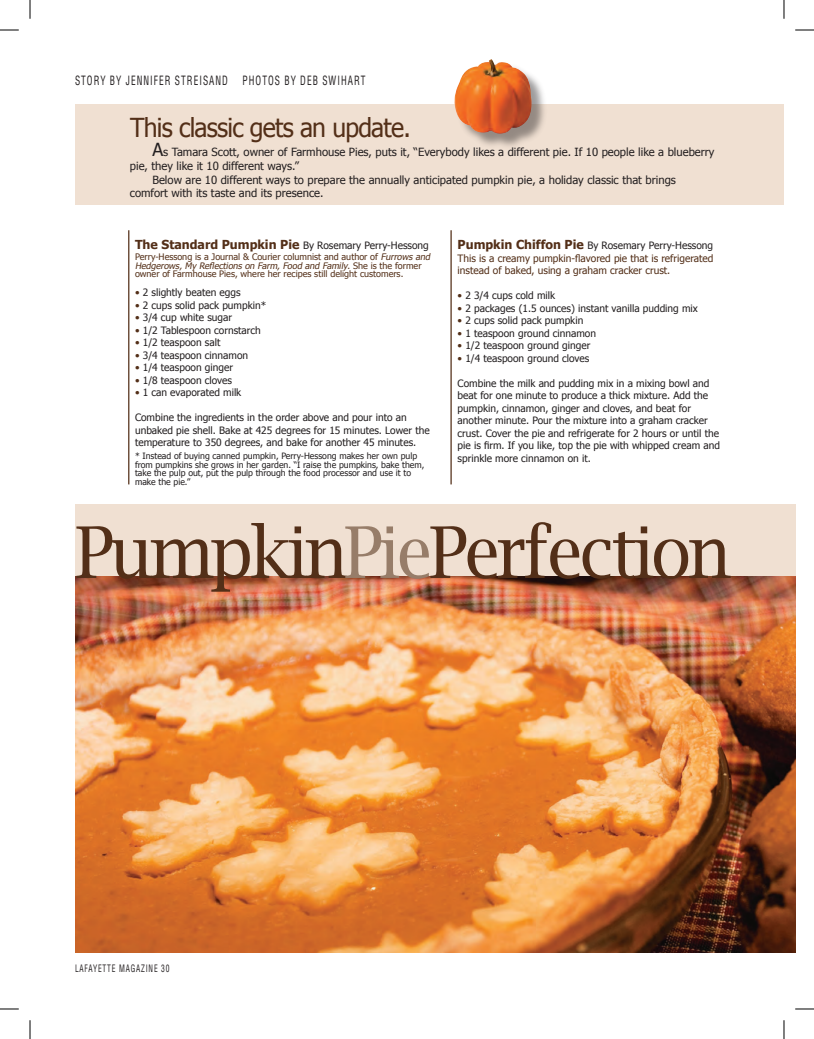
<style>
.page{position:relative;width:814px;height:1039px;background:#fff}
.page>*{position:absolute;margin:0;border:0;box-sizing:border-box;transform-origin:0 0}
.t1{font:71.25px "Lucida Bright";letter-spacing:-.05em;color:#532f18;scale:.95 1}
.t2{font:26.12px "Tahoma";letter-spacing:-.03em;color:#532f18;scale:.95 1}
.t3{font:condensed 12.5px "Helvetica";letter-spacing:.11em;color:#231f20;scale:.75 1}
.t4{font:11.25px "Tahoma";color:#231f20}
.t5{font:10.12px/12.5px "Tahoma";color:#231f20}
.t6{font:10.12px/12.5px "Tahoma";color:#532f18;text-align:justify}
.t7{font:condensed 10px "Helvetica";letter-spacing:.11em;color:#231f20;scale:.75 1}
.t8{font:9px "Tahoma";color:#532f18}
.t9{font:8.88px/8.8px "Tahoma";color:#532f18}
.t10{font:8.75px/8.8px "Tahoma";color:#231f20}
.s1{font-size:18px}
.s2{font-weight:700;font-size:12.38px;color:#532f18}
.s3{font-style:italic}
.s4{color:#532f18}
.s5{font-weight:700;font-size:12.38px}
.s6{color:#231f20}
.s7{color:#977d69}
</style>
<div class="page">
<div style="left:75px;top:105px;width:709px;height:100px;background:#f0e0d2"></div>
<div style="left:75px;top:504px;width:720px;height:87px;background:#f0e0d2"></div>
<hr style="left:128px;top:230px;width:1px;height:254px;background:#532f18">
<hr style="left:450px;top:230px;width:2px;height:254px;background:#532f18">
<div style="left:455px;top:61px;width:94px;height:89px;background:#231f20;opacity:.45"></div>
<img style="left:453px;top:59px;width:79px;height:75px">
<img style="left:75px;top:576px;width:720px;height:376px">
<svg style="left:0;top:29px;width:19px;height:2px"></svg>
<svg style="left:795px;top:29px;width:19px;height:2px"></svg>
<svg style="left:0;top:1008px;width:19px;height:2px"></svg>
<svg style="left:795px;top:1008px;width:19px;height:2px"></svg>
<svg style="left:29px;top:0;width:2px;height:19px"></svg>
<svg style="left:29px;top:1020px;width:2px;height:19px"></svg>
<svg style="left:783px;top:0;width:2px;height:19px"></svg>
<svg style="left:783px;top:1020px;width:2px;height:19px"></svg>
<p class="t3" style="left:75px;top:73px;width:389px">STORY BY JENNIFER STREISAND PHOTOS BY DEB SWIHART</p>
<p class="t2" style="left:130px;top:110px;width:297px">This classic gets an update.</p>
<p class="t4" style="left:152px;top:145px;width:563px"><span class="s1">A</span>s Tamara Scott, owner of Farmhouse Pies, puts it, “Everybody likes a different pie. If 10 people like a blueberry</p>
<p class="t4" style="left:130px;top:159px;width:171px">pie, they like it 10 different ways.”</p>
<p class="t4" style="left:152px;top:172px;width:525px">Below are 10 different ways to prepare the annually anticipated pumpkin pie, a holiday classic that brings</p>
<p class="t4" style="left:130px;top:186px;width:195px">comfort with its taste and its presence.</p>
<p class="t5" style="left:135px;top:238px;width:295px"><span class="s2">The Standard Pumpkin Pie</span> By Rosemary Perry-Hessong</p>
<p class="t8" style="left:135px;top:251px;width:298px">Perry-Hessong is a Journal &amp; Courier columnist and author of <span class="s3">Furrows and</span></p>
<p class="t9" style="left:135px;top:261px;width:288px"><span class="s3">Hedgerows, My Reflections on Farm, Food and Family</span>. S h e i s t h e fo r m e r owner of Farmhouse Pies, where her recipes still delight customers.</p>
<p class="t5" style="left:135px;top:286px;width:107px"><span class="s4">•</span> 2 slightly beaten eggs</p>
<p class="t5" style="left:135px;top:298px;width:133px"><span class="s4">•</span> 2 cups solid pack pumpkin*</p>
<p class="t5" style="left:135px;top:311px;width:99px"><span class="s4">•</span> 3/4 cup white sugar</p>
<p class="t5" style="left:135px;top:323px;width:127px"><span class="s4">•</span> 1/2 Tablespoon cornstarch</p>
<p class="t5" style="left:135px;top:336px;width:87px"><span class="s4">•</span> 1/2 teaspoon salt</p>
<p class="t5" style="left:135px;top:348px;width:115px"><span class="s4">•</span> 3/4 teaspoon cinnamon</p>
<p class="t5" style="left:135px;top:361px;width:99px"><span class="s4">•</span> 1/4 teaspoon ginger</p>
<p class="t5" style="left:135px;top:373px;width:99px"><span class="s4">•</span> 1/8 teaspoon cloves</p>
<p class="t5" style="left:135px;top:386px;width:108px"><span class="s4">•</span> 1 can evaporated milk</p>
<p class="t5" style="left:135px;top:411px;width:296px">Combine the ingredients in the order above and pour into an unbaked pie shell. Bake at 425 degrees for 15 minutes. Lower the temperature to 350 degrees, and bake for another 45 minutes.</p>
<p class="t10" style="left:135px;top:451px;width:291px">* Instead of buying canned pumpkin, Perry-Hessong makes her own pulp from pumpkins she grows in her garden. “I raise the pumpkins, bake them, take the pulp out, put the pulp through the food processor and use it to make the pie.”</p>
<p class="t6" style="left:458px;top:239px;width:257px"><span class="s5">Pumpkin Chiffon Pie</span> <span class="s6">By Rosemary Perry-Hessong </span>This is a creamy pumpkin-flavored pie that is refrigerated instead of baked, using a graham cracker crust.</p>
<p class="t5" style="left:458px;top:289px;width:99px"><span class="s4">•</span> 2 3/4 cups cold milk</p>
<p class="t5" style="left:458px;top:301px;width:242px"><span class="s4">•</span> 2 packages (1.5 ounces) instant vanilla pudding mix</p>
<p class="t5" style="left:458px;top:314px;width:127px"><span class="s4">•</span> 2 cups solid pack pumpkin</p>
<p class="t5" style="left:458px;top:326px;width:140px"><span class="s4">•</span> 1 teaspoon ground cinnamon</p>
<p class="t5" style="left:458px;top:339px;width:134px"><span class="s4">•</span> 1/2 teaspoon ground ginger</p>
<p class="t5" style="left:458px;top:351px;width:133px"><span class="s4">•</span> 1/4 teaspoon ground cloves</p>
<p class="t5" style="left:458px;top:376px;width:264px">Combine the milk and pudding mix in a mixing bowl and beat for one minute to produce a thick mixture. Add the pumpkin, cinnamon, ginger and cloves, and beat for another minute. Pour the mixture into a graham cracker crust. Cover the pie and refrigerate for 2 hours or until the pie is firm. If you like, top the pie with whipped cream and sprinkle more cinnamon on it.</p>
<p class="t1" style="left:75px;top:512px;width:691px">Pumpkin<span class="s7">Pie</span>Perfection</p>
<p class="t7" style="left:75px;top:962px;width:128px">LAFAYETTE MAGAZINE 30</p>
</div>
